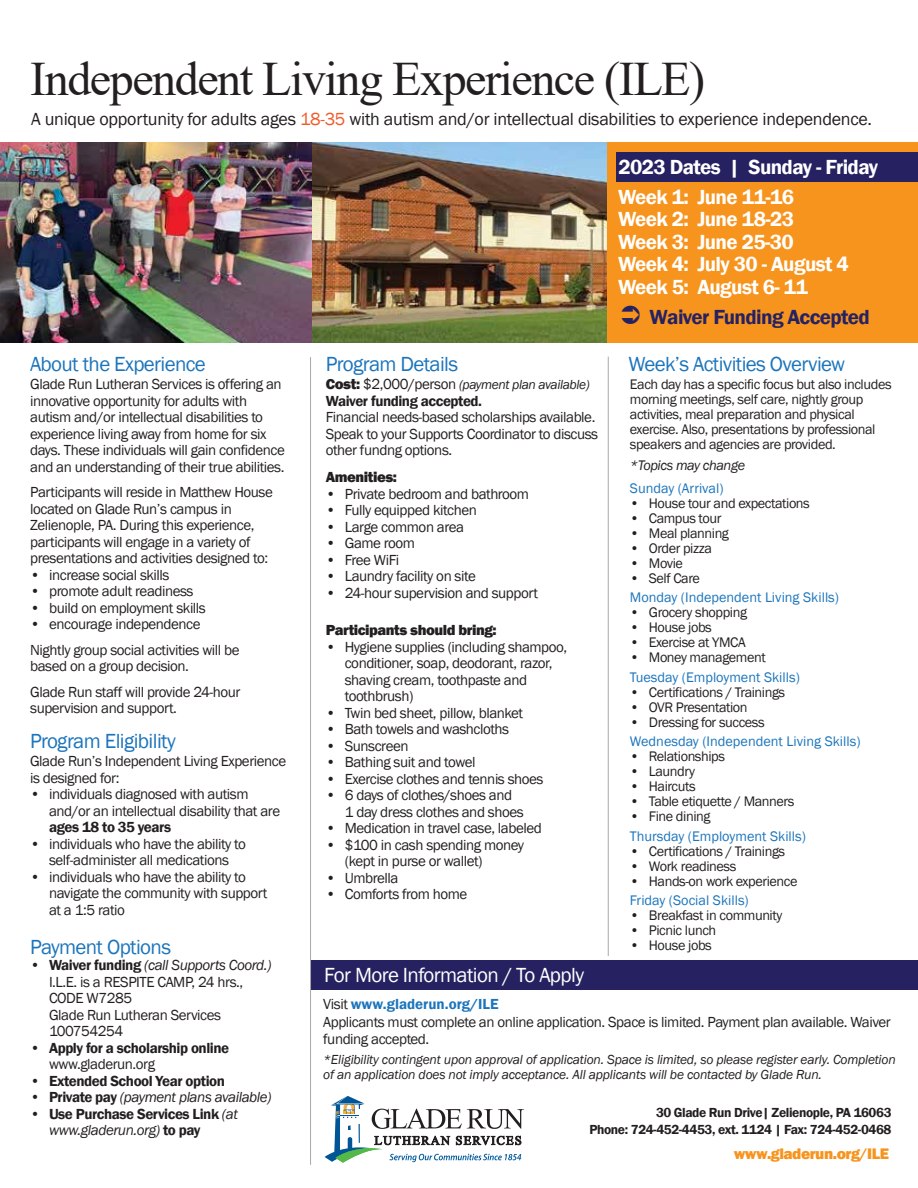
<style>
.page{position:relative;width:918px;height:1188px;background:#fff}
.page>*{position:absolute;margin:0;border:0;box-sizing:border-box;transform-origin:0 0}
.t1{font:48px "Times New Roman";letter-spacing:-.03em;color:#231f20}
.t2{font:600 21px/22.5px "Franklin Gothic";letter-spacing:-.03em;color:#fff}
.t3{font:21px "Franklin Gothic";letter-spacing:-.03em;color:#1c75bc}
.t4{font:21px "Franklin Gothic";letter-spacing:-.03em;color:#fff}
.t5{font:600 21px "Franklin Gothic";letter-spacing:-.03em;color:#262262}
.t6{font:18px "Franklin Gothic";letter-spacing:-.015em;color:#231f20}
.t7{font:800 15.75px "Franklin Gothic";letter-spacing:-.03em;color:#f7941e}
.t8{font:15px/16.5px "Franklin Gothic";letter-spacing:-.03em;color:#231f20}
.t9{font:600 15px/16.5px "Franklin Gothic";letter-spacing:-.03em;color:#231f20}
.t10{font:italic 15px "Franklin Gothic";letter-spacing:-.03em;color:#231f20}
.t11{font:800 15px "Franklin Gothic";letter-spacing:-.03em;color:#231f20}
.t12{font:14.25px/15px "Franklin Gothic";letter-spacing:-.03em;color:#231f20}
.t13{font:14.25px "Franklin Gothic";color:#1c75bc}
.t14{font:italic 14.25px "Franklin Gothic";letter-spacing:-.03em;color:#231f20}
.t15{font:italic 13.5px/15px "Franklin Gothic";letter-spacing:-.015em;color:#231f20}
.t16{font:600 13.5px/16.8px "Franklin Gothic";letter-spacing:-.03em;color:#231f20;text-align:right}
.s1{color:#f15a29}
.s2{font-weight:600}
.s3{font-style:italic}
.s4{font-weight:400}
.s5{font-style:normal}
.s6{font-weight:600;font-style:normal}
.s7{font-weight:400;font-style:italic}
.s8{font-weight:800;font-style:normal;font-size:15px}
.s9{font-style:normal;font-size:15px}
.s10{font-weight:600;color:#1c75bc}
</style>
<div class="page">
<div style="left:311px;top:961px;width:607px;height:29px;background:#262262"></div>
<hr style="left:310px;top:357px;width:1px;height:808px;background:#a7a9ac">
<hr style="left:608px;top:357px;width:1px;height:599px;background:#a7a9ac">
<svg style="left:325px;top:1096px;width:199px;height:67px"></svg>
<img style="left:0;top:143px;width:608px;height:200px">
<div style="left:608px;top:142px;width:310px;height:201px;background:#f7941e"></div>
<div style="left:617px;top:153px;width:301px;height:29px;background:#262262"></div>
<h1 class="t1" style="left:30px;top:45px;width:676px">Independent Living Experience (ILE)</h1>
<p class="t6" style="left:31px;top:108px;width:843px">A unique opportunity for adults ages <span class="s1">18-35</span> with autism and/or intellectual disabilities to experience independence.</p>
<h2 class="t2" style="left:618px;top:153px;width:262px;line-height:29.4px">2023 Dates | Sunday - Friday<br>Week 1: June 11-16</h2>
<h2 class="t2" style="left:618px;top:208px;width:232px">Week 2: June 18-23<br>Week 3: June 25-30<br>Week 4: July 30 - August 4<br>Week 5: August 6- 11</h2>
<h2 class="t5" style="left:650px;top:304px;width:222px">Waiver Funding Accepted</h2>
<h2 class="t3" style="left:30px;top:351px;width:177px">About the Experience</h2>
<h2 class="t3" style="left:628px;top:351px;width:218px">Week’s Activities Overview</h2>
<p class="t8" style="left:30px;top:376px;width:256px">Glade Run Lutheran Services is offering an innovative opportunity for adults with autism and/or intellectual disabilities to experience living away from home for six days. These individuals will gain confidence and an understanding of their true abilities.</p>
<p class="t8" style="left:30px;top:484px;width:244px">Participants will reside in Matthew House located on Glade Run’s campus in Zelienople, PA. During this experience, participants will engage in a variety of presentations and activities designed to:</p>
<p class="t8" style="left:30px;top:567px;width:141px">• increase social skills</p>
<p class="t8" style="left:30px;top:583px;width:165px">• promote adult readiness</p>
<p class="t8" style="left:30px;top:600px;width:177px">• build on employment skills</p>
<p class="t8" style="left:30px;top:612px;width:211px;line-height:25.5px">• encourage independence<br>Nightly group social activities will be</p>
<p class="t8" style="left:30px;top:654px;width:212px;line-height:25.5px">based on a group decision.<br>Glade Run staff will provide 24-hour</p>
<p class="t8" style="left:30px;top:700px;width:148px">supervision and support.</p>
<h2 class="t3" style="left:30px;top:728px;width:147px">Program Eligibility</h2>
<p class="t8" style="left:30px;top:753px;width:258px">Glade Run’s Independent Living Experience is designed for:</p>
<p class="t8" style="left:49px;top:786px;width:233px;text-indent:-19px">• individuals diagnosed with autism and/or an intellectual disability that are</p>
<p class="t9" style="left:49px;top:819px;width:124px">ages 18 to 35 years</p>
<p class="t8" style="left:30px;top:836px;width:218px;text-align:center">• individuals who have the ability to self-administer all medications</p>
<p class="t8" style="left:49px;top:869px;width:220px;text-indent:-19px">• individuals who have the ability to navigate the community with support at a 1:5 ratio</p>
<h2 class="t3" style="left:30px;top:934px;width:143px">Payment Options</h2>
<p class="t8" style="left:49px;top:957px;width:224px;text-indent:-19px">• <span class="s2">Waiver funding</span> <span class="s3">(call Supports Coord.)<br></span>I.L.E. is a RESPITE CAMP, 24 hrs.,<br>CODE W7285<br>Glade Run Lutheran Services<br>100754254</p>
<p class="t9" style="left:49px;top:1040px;width:182px;text-indent:-19px"><span class="s4">•</span> Apply for a scholarship online <span class="s4">www.gladerun.org</span></p>
<p class="t9" style="left:30px;top:1073px;width:197px"><span class="s4">•</span> Extended School Year option</p>
<p class="t10" style="left:30px;top:1088px;width:243px"><span class="s5">•</span> <span class="s6">Private pay</span> (payment plans available)</p>
<p class="t9" style="left:49px;top:1106px;width:191px;text-indent:-19px"><span class="s4">•</span> Use Purchase Services Link <span class="s7">(at www.gladerun.org)</span> to pay</p>
<p class="t7" style="left:734px;top:1144px;width:157px">www.gladerun.org/ILE</p>
<h2 class="t3" style="left:326px;top:351px;width:134px">Program Details</h2>
<p class="t15" style="left:326px;top:377px;width:265px"><span class="s8">Cost:</span> <span class="s9">$2,000/person</span> (payment plan available)</p>
<p class="t9" style="left:326px;top:392px;width:158px">Waiver funding accepted.</p>
<p class="t8" style="left:326px;top:409px;width:274px">Financial needs-based scholarships available.<br>Speak to your Supports Coordinator to discuss other fundng options.</p>
<p class="t11" style="left:326px;top:467px;width:73px">Amenities:</p>
<p class="t8" style="left:326px;top:486px;width:205px">• Private bedroom and bathroom</p>
<p class="t8" style="left:326px;top:502px;width:153px">• Fully equipped kitchen</p>
<p class="t8" style="left:326px;top:519px;width:140px">• Large common area</p>
<p class="t8" style="left:326px;top:535px;width:91px">• Game room</p>
<p class="t8" style="left:326px;top:552px;width:75px">• Free WiFi</p>
<p class="t8" style="left:326px;top:568px;width:152px">• Laundry facility on site</p>
<p class="t8" style="left:326px;top:585px;width:214px">• 24-hour supervision and support</p>
<p class="t11" style="left:326px;top:620px;width:172px">Participants should bring:</p>
<p class="t8" style="left:345px;top:639px;width:224px;text-indent:-19px">• Hygiene supplies (including shampoo, conditioner, soap, deodorant, razor, shaving cream, toothpaste and toothbrush)</p>
<p class="t8" style="left:326px;top:705px;width:199px">• Twin bed sheet, pillow, blanket</p>
<p class="t8" style="left:326px;top:721px;width:185px">• Bath towels and washcloths</p>
<p class="t8" style="left:326px;top:738px;width:84px">• Sunscreen</p>
<p class="t8" style="left:326px;top:754px;width:151px">• Bathing suit and towel</p>
<p class="t8" style="left:326px;top:771px;width:219px">• Exercise clothes and tennis shoes</p>
<p class="t8" style="left:345px;top:787px;width:180px;text-indent:-19px">• 6 days of clothes/shoes and<br>1 day dress clothes and shoes</p>
<p class="t8" style="left:326px;top:820px;width:218px">• Medication in travel case, labeled</p>
<p class="t8" style="left:345px;top:837px;width:181px;text-indent:-19px">• $100 in cash spending money (kept in purse or wallet)</p>
<p class="t8" style="left:326px;top:870px;width:74px">• Umbrella</p>
<p class="t8" style="left:326px;top:886px;width:143px">• Comforts from home</p>
<p class="t12" style="left:630px;top:377px;width:263px">Each day has a specific focus but also includes morning meetings, self care, nightly group activities, meal preparation and physical exercise. Also, presentations by professional speakers and agencies are provided.</p>
<p class="t14" style="left:630px;top:457px;width:117px">*Topics may change</p>
<p class="t13" style="left:630px;top:479px;width:95px">Sunday (Arrival)</p>
<p class="t12" style="left:630px;top:496px;width:182px">• House tour and expectations</p>
<p class="t12" style="left:630px;top:511px;width:93px">• Campus tour</p>
<p class="t12" style="left:630px;top:526px;width:101px">• Meal planning</p>
<p class="t12" style="left:630px;top:541px;width:84px">• Order pizza</p>
<p class="t12" style="left:630px;top:556px;width:55px">• Movie</p>
<p class="t12" style="left:630px;top:571px;width:72px">• Self Care</p>
<p class="t13" style="left:630px;top:589px;width:211px">Monday (Independent Living Skills)</p>
<p class="t12" style="left:630px;top:605px;width:119px">• Grocery shopping</p>
<p class="t12" style="left:630px;top:620px;width:83px">• House jobs</p>
<p class="t12" style="left:630px;top:635px;width:117px">• Exercise at YMCA</p>
<p class="t12" style="left:630px;top:650px;width:137px">• Money management</p>
<p class="t13" style="left:630px;top:668px;width:172px">Tuesday (Employment Skills)</p>
<p class="t12" style="left:630px;top:685px;width:157px">• Certifications / Trainings</p>
<p class="t12" style="left:630px;top:700px;width:119px">• OVR Presentation</p>
<p class="t12" style="left:630px;top:715px;width:136px">• Dressing for success</p>
<p class="t13" style="left:630px;top:733px;width:232px">Wednesday (Independent Living Skills)</p>
<p class="t12" style="left:630px;top:749px;width:97px">• Relationships</p>
<p class="t12" style="left:630px;top:764px;width:67px">• Laundry</p>
<p class="t12" style="left:630px;top:779px;width:67px">• Haircuts</p>
<p class="t12" style="left:630px;top:794px;width:166px">• Table etiquette / Manners</p>
<p class="t12" style="left:630px;top:809px;width:82px">• Fine dining</p>
<p class="t13" style="left:630px;top:827px;width:178px">Thursday (Employment Skills)</p>
<p class="t12" style="left:630px;top:844px;width:157px">• Certifications / Trainings</p>
<p class="t12" style="left:630px;top:859px;width:108px">• Work readiness</p>
<p class="t12" style="left:630px;top:874px;width:169px">• Hands-on work experience</p>
<p class="t13" style="left:630px;top:892px;width:120px">Friday (Social Skills)</p>
<p class="t12" style="left:630px;top:908px;width:154px">• Breakfast in community</p>
<p class="t12" style="left:630px;top:923px;width:88px">• Picnic lunch</p>
<p class="t12" style="left:630px;top:938px;width:83px">• House jobs</p>
<h2 class="t4" style="left:324px;top:962px;width:261px">For More Information / To Apply</h2>
<p class="t8" style="left:323px;top:996px;width:569px;line-height:17.4px">Visit <span class="s10">www.gladerun.org/ILE<br></span>Applicants must complete an online application. Space is limited. Payment plan available. Waiver funding accepted.</p>
<p class="t15" style="left:323px;top:1052px;width:574px">*Eligibility contingent upon approval of application. Space is limited, so please register early. Completion of an application does not imply acceptance. All applicants will be contacted by Glade Run.</p>
<p class="t16" style="left:589px;top:1105px;width:304px">30 Glade Run Drive| Zelienople, PA 16063<br>Phone: 724-452-4453, ext. 1124 | Fax: 724-452-0468</p>
</div>
